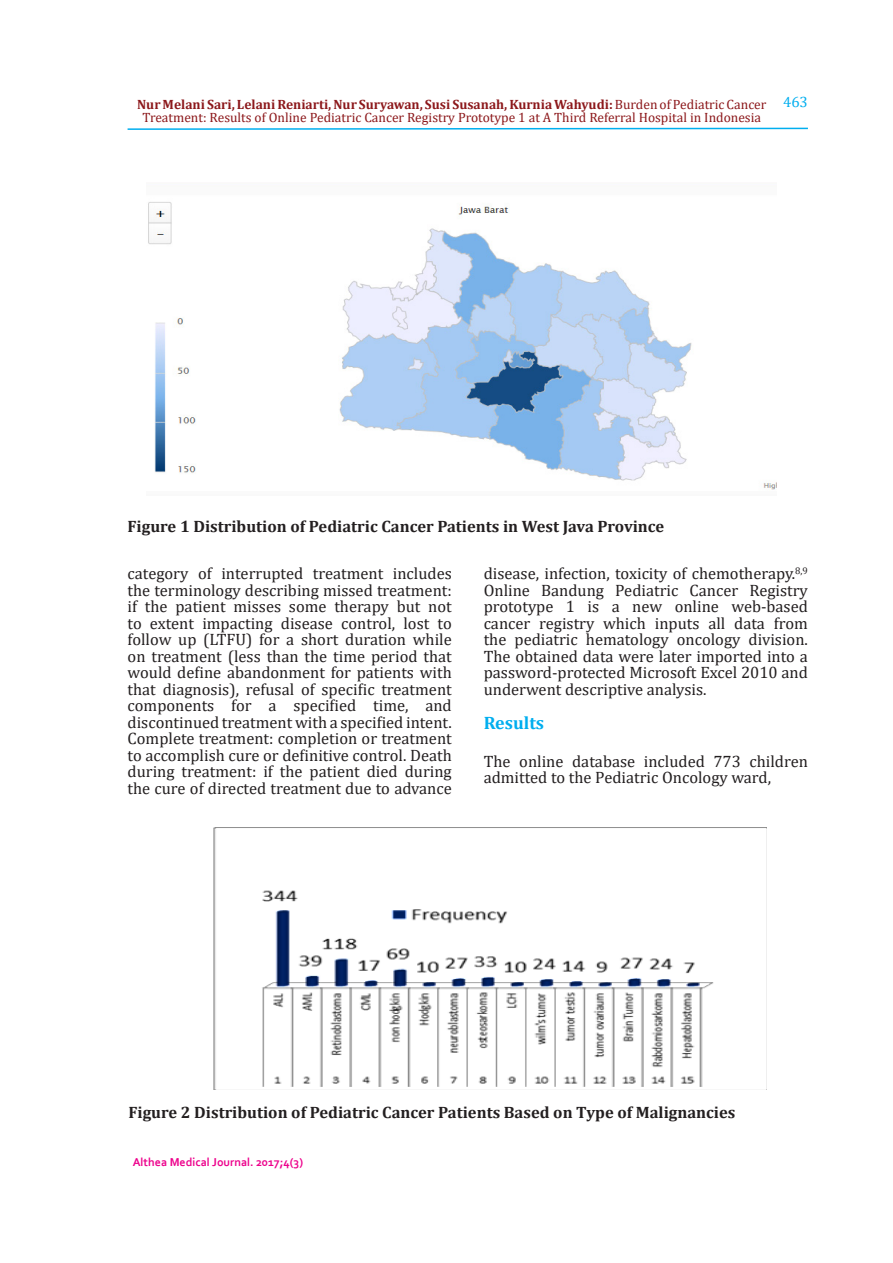
<style>
.page{position:relative;width:893px;height:1263px;background:#fff}
.page>*{position:absolute;margin:0;border:0;box-sizing:border-box;transform-origin:0 0}
.Judul_Isi_Artikel{font:700 18px "Cambria";color:#00aeef}
.Isi_Artikel_0_5{font:16.5px/16.5px "Cambria";color:#231f20;text-align:justify}
.Penulis{font:700 16.5px "Cambria";color:#231f20}
.Isi_Artikel{font:16.5px/16.5px "Cambria";color:#231f20}
.Penulis-2{font:13.5px/13.5px "Cambria";color:#8c181b}
.t1{font:700 12px "Corbel";color:#ed028c}
.s1{font-weight:700}
.s2{font-size:15px;color:#00aeef}
</style>
<div class="page">
<svg style="left:127px;top:127px;width:681px;height:3px"></svg>
<img style="left:148px;top:202px;width:628px;height:288px">
<img style="left:213px;top:828px;width:501px;height:262px">
<p class="Penulis-2" style="left:142px;top:97px;width:667px;text-indent:-5px"><span class="s1">Nur Melani Sari, Lelani Reniarti, Nur Suryawan, Susi Susanah, Kurnia Wahyudi:</span> Burden of Pediatric Cancer <span class="s2">463<br></span>Treatment: Results of Online Pediatric Cancer Registry Prototype 1 at A Third Referral Hospital in Indonesia</p>
<p class="Penulis" style="left:128px;top:514px;width:538px">Figure 1 Distribution of Pediatric Cancer Patients in West Java Province</p>
<p class="Isi_Artikel_0_5" style="left:128px;top:565px;width:326px">category of interrupted treatment includes the terminology describing missed treatment: if the patient misses some therapy but not to extent impacting disease control, lost to follow up (LTFU) for a short duration while on treatment (less than the time period that would define abandonment for patients with that diagnosis), refusal of specific treatment components for a specified time, and discontinued treatment with a specified intent.<br>Complete treatment: completion or treatment to accomplish cure or definitive control. Death during treatment: if the patient died during the cure of directed treatment due to advance</p>
<p class="Isi_Artikel_0_5" style="left:484px;top:565px;width:326px">disease, infection, toxicity of chemotherapy.<sup>8,9<br></sup>Online Bandung Pediatric Cancer Registry prototype 1 is a new online web-based cancer registry which inputs all data from the pediatric hematology oncology division.<br>The obtained data were later imported into a password-protected Microsoft Excel 2010 and underwent descriptive analysis.</p>
<p class="Judul_Isi_Artikel" style="left:484px;top:711px;width:62px">Results</p>
<p class="Isi_Artikel" style="left:484px;top:753px;width:326px">The online database included 773 children admitted to the Pediatric Oncology ward,</p>
<p class="Penulis" style="left:128px;top:1101px;width:609px">Figure 2 Distribution of Pediatric Cancer Patients Based on Type of Malignancies</p>
<p class="t1" style="left:133px;top:1155px;width:172px">Althea Medical Journal. 2017;4(3)</p>
</div>
